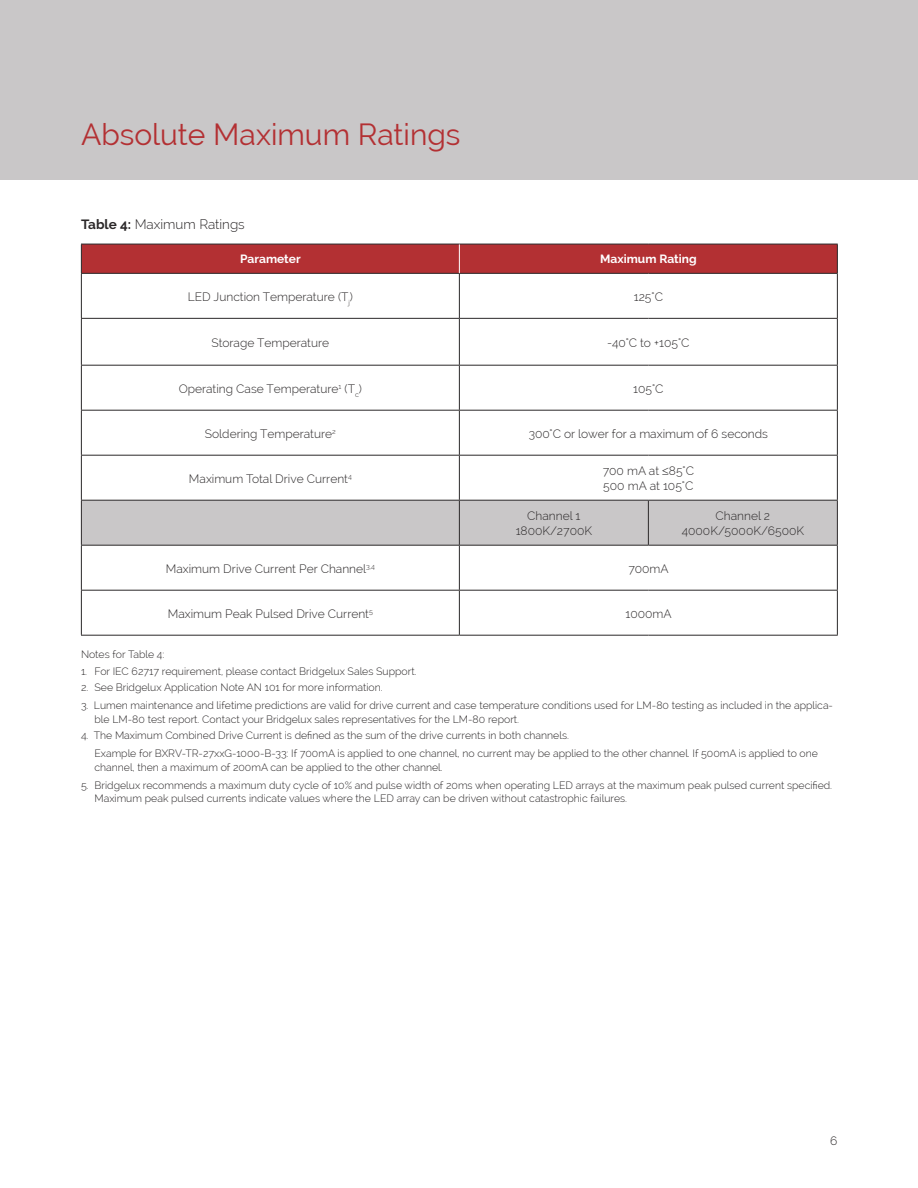
<style>
.page{position:relative;width:918px;height:1188px;background:#fff}
.page>*{position:absolute;margin:0;border:0;box-sizing:border-box;transform-origin:0 0}
.t1{font:30px "Raleway";color:#b33033}
.t2{font:300 13.5px "Raleway";color:#2b2829}
.t3{font:300 12px/14.4px "Raleway";color:#2b2829;text-align:center}
.t4{font:700 12px "Raleway";color:#fff}
.t5{font:300 10.5px/13.5px "Raleway";color:#2b2829}
.s1{font-weight:700}
</style>
<div class="page">
<div style="left:0;top:0;width:918px;height:180px;background:#c9c7c8"></div>
<div style="left:82px;top:501px;width:755px;height:44px;background:#c9c7c8"></div>
<hr style="left:81px;top:273px;width:378px;height:1px;background:#2b2829">
<hr style="left:81px;top:274px;width:1px;height:44px;background:#2b2829">
<hr style="left:459px;top:273px;width:189px;height:1px;background:#2b2829">
<hr style="left:459px;top:274px;width:1px;height:44px;background:#2b2829">
<hr style="left:648px;top:273px;width:190px;height:1px;background:#2b2829">
<hr style="left:837px;top:274px;width:1px;height:44px;background:#2b2829">
<hr style="left:81px;top:318px;width:378px;height:1px;background:#2b2829">
<hr style="left:81px;top:319px;width:1px;height:46px;background:#2b2829">
<hr style="left:459px;top:318px;width:189px;height:1px;background:#2b2829">
<hr style="left:459px;top:319px;width:1px;height:46px;background:#2b2829">
<hr style="left:648px;top:318px;width:190px;height:1px;background:#2b2829">
<hr style="left:837px;top:319px;width:1px;height:46px;background:#2b2829">
<hr style="left:81px;top:365px;width:378px;height:1px;background:#2b2829">
<hr style="left:81px;top:366px;width:1px;height:44px;background:#2b2829">
<hr style="left:459px;top:365px;width:189px;height:1px;background:#2b2829">
<hr style="left:459px;top:366px;width:1px;height:44px;background:#2b2829">
<hr style="left:648px;top:365px;width:190px;height:1px;background:#2b2829">
<hr style="left:837px;top:366px;width:1px;height:44px;background:#2b2829">
<hr style="left:81px;top:410px;width:378px;height:1px;background:#2b2829">
<hr style="left:81px;top:411px;width:1px;height:44px;background:#2b2829">
<hr style="left:459px;top:410px;width:189px;height:1px;background:#2b2829">
<hr style="left:459px;top:411px;width:1px;height:44px;background:#2b2829">
<hr style="left:648px;top:410px;width:190px;height:1px;background:#2b2829">
<hr style="left:837px;top:411px;width:1px;height:44px;background:#2b2829">
<hr style="left:81px;top:455px;width:378px;height:1px;background:#2b2829">
<hr style="left:81px;top:456px;width:1px;height:44px;background:#2b2829">
<hr style="left:459px;top:455px;width:189px;height:1px;background:#2b2829">
<hr style="left:459px;top:456px;width:1px;height:44px;background:#2b2829">
<hr style="left:648px;top:455px;width:190px;height:1px;background:#2b2829">
<hr style="left:837px;top:456px;width:1px;height:44px;background:#2b2829">
<hr style="left:81px;top:500px;width:378px;height:1px;background:#2b2829">
<hr style="left:81px;top:501px;width:1px;height:44px;background:#2b2829">
<hr style="left:459px;top:500px;width:189px;height:1px;background:#2b2829">
<hr style="left:459px;top:501px;width:1px;height:44px;background:#2b2829">
<hr style="left:648px;top:500px;width:190px;height:1px;background:#2b2829">
<hr style="left:648px;top:501px;width:1px;height:44px;background:#2b2829">
<hr style="left:837px;top:501px;width:1px;height:44px;background:#2b2829">
<hr style="left:81px;top:545px;width:378px;height:1px;background:#2b2829">
<hr style="left:81px;top:546px;width:1px;height:44px;background:#2b2829">
<hr style="left:459px;top:545px;width:189px;height:1px;background:#2b2829">
<hr style="left:459px;top:546px;width:1px;height:44px;background:#2b2829">
<hr style="left:648px;top:545px;width:190px;height:1px;background:#2b2829">
<hr style="left:837px;top:546px;width:1px;height:44px;background:#2b2829">
<hr style="left:81px;top:590px;width:378px;height:1px;background:#2b2829">
<hr style="left:81px;top:591px;width:1px;height:44px;background:#2b2829">
<hr style="left:459px;top:590px;width:189px;height:1px;background:#2b2829">
<hr style="left:459px;top:591px;width:1px;height:44px;background:#2b2829">
<hr style="left:648px;top:590px;width:190px;height:1px;background:#2b2829">
<hr style="left:837px;top:591px;width:1px;height:44px;background:#2b2829">
<hr style="left:81px;top:635px;width:378px;height:1px;background:#2b2829">
<hr style="left:459px;top:635px;width:189px;height:1px;background:#2b2829">
<hr style="left:648px;top:635px;width:190px;height:1px;background:#2b2829">
<svg style="left:81px;top:244px;width:757px;height:29px;background:#af3033"></svg>
<h1 class="t1" style="left:81px;top:123px;width:381px">Absolute Maximum Ratings</h1>
<p class="t2" style="left:81px;top:219px;width:165px"><span class="s1">Table 4:</span> Maximum Ratings</p>
<p class="t4" style="left:240px;top:254px;width:62px">Parameter</p>
<p class="t4" style="left:600px;top:252px;width:98px">Maximum Rating</p>
<p class="t3" style="left:188px;top:290px;width:167px">LED Junction Temperature (T<sub>j</sub>)</p>
<p class="t3" style="left:634px;top:290px;width:31px">125°C</p>
<p class="t3" style="left:212px;top:336px;width:119px">Storage Temperature</p>
<p class="t3" style="left:607px;top:335px;width:84px">-40°C to +105°C</p>
<p class="t3" style="left:179px;top:382px;width:185px">Operating Case Temperature<sup>1</sup> (T<sub>c</sub>)</p>
<p class="t3" style="left:633px;top:382px;width:32px">105°C</p>
<p class="t3" style="left:205px;top:427px;width:133px">Soldering Temperature<sup>2</sup></p>
<p class="t3" style="left:529px;top:427px;width:241px">300°C or lower for a maximum of 6 seconds</p>
<p class="t3" style="left:189px;top:472px;width:164px">Maximum Total Drive Current<sup>4</sup></p>
<p class="t3" style="left:603px;top:464px;width:93px;text-align:left">700 mA at ≤85°C<br>500 mA at 105°C</p>
<p class="t3" style="left:516px;top:510px;width:78px">Channel 1<br>1800K/2700K</p>
<p class="t3" style="left:682px;top:510px;width:124px">Channel 2<br>4000K/5000K/6500K</p>
<p class="t3" style="left:166px;top:562px;width:211px">Maximum Drive Current Per Channel<sup>3,4</sup></p>
<p class="t3" style="left:628px;top:561px;width:42px">700mA</p>
<p class="t3" style="left:168px;top:607px;width:207px">Maximum Peak Pulsed Drive Current<sup>5</sup></p>
<p class="t3" style="left:625px;top:606px;width:48px">1000mA</p>
<p class="t5" style="left:81px;top:649px;width:85px">Notes for Table 4:</p>
<p class="t5" style="left:81px;top:665px;width:337px">1. For IEC 62717 requirement, please contact Bridgelux Sales Support.</p>
<p class="t5" style="left:81px;top:681px;width:303px">2. See Bridgelux Application Note AN 101 for more information.</p>
<p class="t5" style="left:95px;top:700px;width:740px;text-indent:-14px">3. Lumen maintenance and lifetime predictions are valid for drive current and case temperature conditions used for LM-80 testing as included in the applica&shy;ble LM-80 test report. Contact your Bridgelux sales representatives for the LM-80 report.</p>
<p class="t5" style="left:95px;top:726px;width:725px;line-height:18px;text-indent:-14px">4. The Maximum Combined Drive Current is de昀椀ned as the sum of the drive currents in both channels.<br>Example for BXRV-TR-27xxG-1000-B-33: If 700mA is applied to one channel, no current may be applied to the other channel. If 500mA is applied to one</p>
<p class="t5" style="left:95px;top:760px;width:350px">channel, then a maximum of 200mA can be applied to the other channel.</p>
<p class="t5" style="left:95px;top:779px;width:739px;text-indent:-13px">5. Bridgelux recommends a maximum duty cycle of 10% and pulse width of 20ms when operating LED arrays at the maximum peak pulsed current speci昀椀ed.<br>Maximum peak pulsed currents indicate values where the LED array can be driven without catastrophic failures.</p>
<p class="t3" style="left:830px;top:1135px;width:9px">6</p>
</div>
